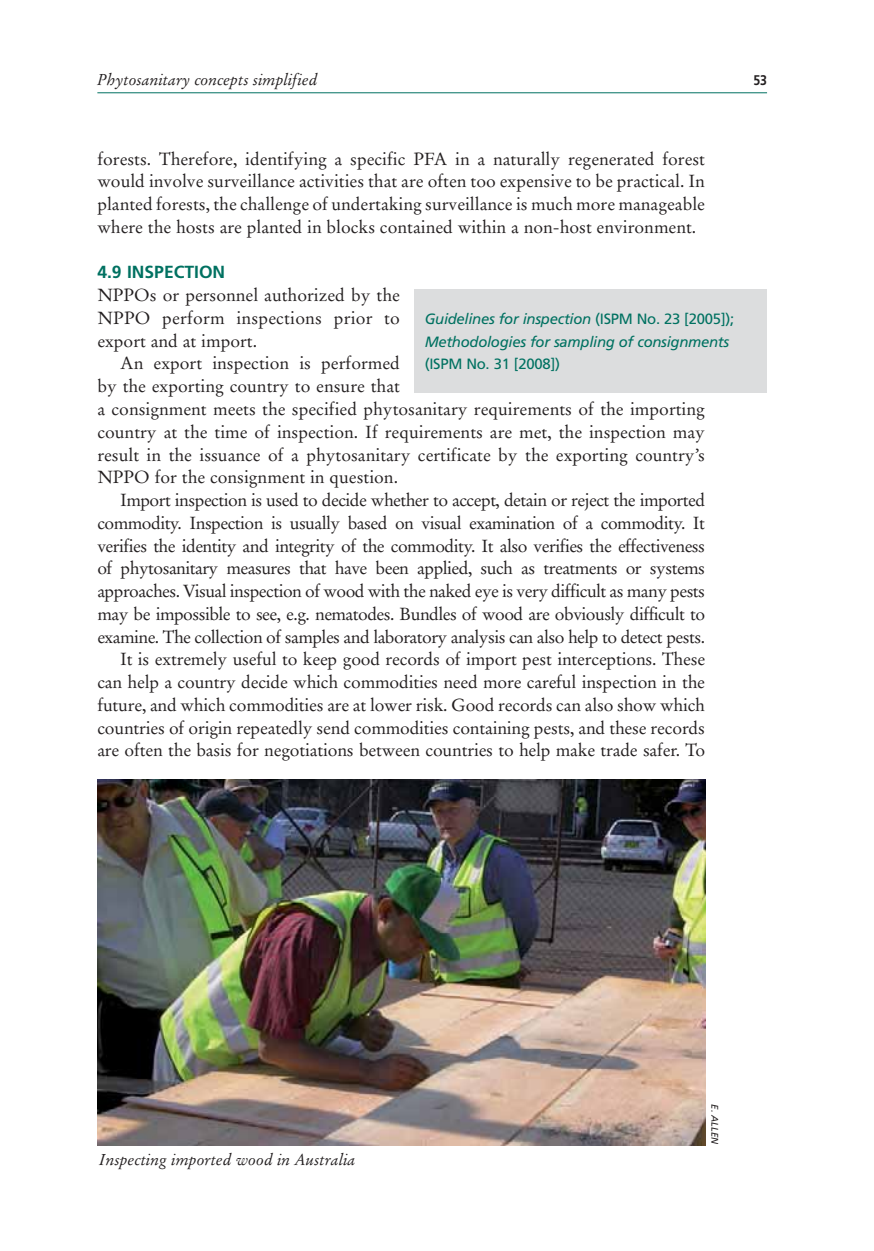
<style>
.page{position:relative;width:874px;height:1251px;background:#fff}
.page>*{position:absolute;margin:0;border:0;box-sizing:border-box;transform-origin:0 0}
.t1{font:17.5px/22.8px "Stempel Garamond LT Std";letter-spacing:-.03em;color:#231f20;text-align:right}
.t2{font:17.5px/22.8px "Stempel Garamond LT Std";letter-spacing:-.01em;color:#231f20;text-align:justify}
.t3{font:700 17.5px "Frutiger LT Std";color:#007161}
.t4{font:italic 15.75px "Stempel Garamond LT Std";color:#231f20}
.t5{font:italic 14.88px/22.8px "Frutiger LT Std";letter-spacing:-.02em;color:#007161}
.t6{font:14.88px "Frutiger LT Std";letter-spacing:-.02em;color:#007161}
.t7{font:700 14px "Frutiger LT Std";color:#231f20;scale:.88 1}
.t8{font:italic 9.62px "Frutiger LT Std";color:#231f20}
.s1{font-style:normal}
</style>
<div class="page">
<hr style="left:97px;top:92px;width:670px;height:1px;background:#007161">
<img style="left:97px;top:779px;width:608px;height:366px">
<div style="left:415px;top:289px;width:352px;height:103px;background:#dcddde"></div>
<p class="t4" style="left:97px;top:73px;width:222px">Phytosanitary concepts simplified</p>
<p class="t7" style="left:753px;top:74px;width:17px">53</p>
<p class="t2" style="left:97px;top:149px;width:609px">forests. Therefore, identifying a specific PFA in a naturally regenerated forest would involve surveillance activities that are often too expensive to be practical. In planted forests, the challenge of undertaking surveillance is much more manageable where the hosts are planted in blocks contained within a non-host environment.</p>
<p class="t3" style="left:97px;top:265px;width:129px">4.9 INSPECTION</p>
<p class="t2" style="left:97px;top:285px;width:304px">NPPOs or personnel authorized by the NPPO perform inspections prior to export and at import.</p>
<p class="t2" style="left:97px;top:353px;width:609px;text-align:left;text-indent:23px">An export inspection is performed<br>by the exporting country to ensure that<br>a consignment meets the specified phytosanitary requirements of the importing country at the time of inspection. If requirements are met, the inspection may result in the issuance of a phytosanitary certificate by the exporting country’s NPPO for the consignment in question.</p>
<p class="t1" style="left:97px;top:490px;width:609px">Import inspection is used to decide whether to accept, detain or reject the imported commodity. Inspection is usually based on visual examination of a commodity. It verifies the identity and integrity of the commodity. It also verifies the effectiveness of phytosanitary measures that have been applied, such as treatments or systems approaches. Visual inspection of wood with the naked eye is very difficult as many pests may be impossible to see, e.g. nematodes. Bundles of wood are obviously difficult to examine. The collection of samples and laboratory analysis can also help to detect pests.<br>It is extremely useful to keep good records of import pest interceptions. These can help a country decide which commodities need more careful inspection in the future, and which commodities are at lower risk. Good records can also show which countries of origin repeatedly send commodities containing pests, and these records are often the basis for negotiations between countries to help make trade safer. To</p>
<p class="t5" style="left:425px;top:308px;width:311px">Guidelines for inspection <span class="s1">(ISPM No. 23 [2005]);<br></span>Methodologies for sampling of consignments</p>
<p class="t6" style="left:425px;top:358px;width:137px">(ISPM No. 31 [2008])</p>
<p class="t4" style="left:99px;top:1153px;width:258px">Inspecting imported wood in Australia</p>
<p class="t8" style="left:719px;top:1104px;width:41px;rotate:90deg">E. ALLEN</p>
</div>
